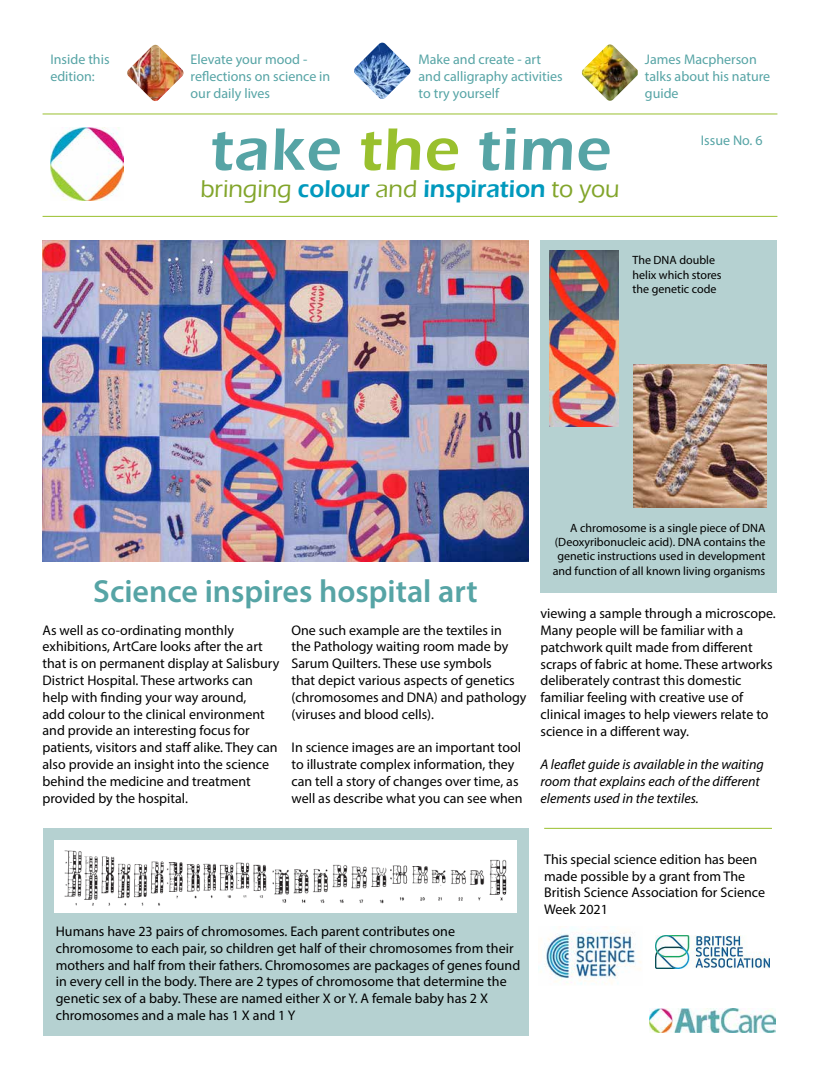
<style>
.page{position:relative;width:820px;height:1078px;background:#fff}
.page>*{position:absolute;margin:0;border:0;box-sizing:border-box;transform-origin:0 0}
.t1{font:600 62px "Eras ITC";letter-spacing:.02em;color:#56a4a5}
.t2{font:600 32px "Myriad Pro";color:#56a4a5}
.t3{font:600 25px "Eras ITC";color:#0099bd;scale:.96 1}
.t4{font:14px/16.8px "Myriad Pro";color:#000}
.t5{font:14px/16.8px "Myriad Pro";color:#56a4a5}
.t6{font:italic 14px/16.8px "Myriad Pro";color:#000}
.t7{font:12px/14.4px "Myriad Pro";color:#000}
.s1{color:#99c02e}
.s2{font-weight:500;color:#82a52b}
</style>
<div class="page">
<div style="left:540px;top:240px;width:237px;height:352px;background:#b5d1d1"></div>
<img style="left:43px;top:240px;width:485px;height:321px">
<div style="left:43px;top:828px;width:485px;height:207px;background:#b5d1d1"></div>
<hr style="left:43px;top:216px;width:734px;height:1px;background:#99c02e">
<hr style="left:43px;top:113px;width:734px;height:1px;background:#99c02e">
<img style="left:127px;top:45px;width:57px;height:56px">
<img style="left:354px;top:43px;width:56px;height:56px">
<img style="left:581px;top:44px;width:56px;height:57px">
<img style="left:649px;top:1008px;width:126px;height:24px">
<img style="left:50px;top:127px;width:73px;height:73px">
<img style="left:633px;top:364px;width:133px;height:143px">
<img style="left:549px;top:250px;width:69px;height:177px">
<img style="left:54px;top:840px;width:462px;height:72px">
<img style="left:538px;top:927px;width:103px;height:57px">
<img style="left:655px;top:935px;width:113px;height:33px">
<hr style="left:544px;top:827px;width:227px;height:1px;background:#99c02e">
<p class="t5" style="left:50px;top:51px;width:61px">Inside this edition:</p>
<p class="t5" style="left:190px;top:51px;width:141px">Elevate your mood - reflections on science in our daily lives</p>
<p class="t5" style="left:418px;top:51px;width:145px">Make and create - art and calligraphy activities to try yourself</p>
<p class="t5" style="left:644px;top:51px;width:127px">James Macpherson talks about his nature guide</p>
<h1 class="t1" style="left:210px;top:114px;width:402px">take <span class="s1">the</span> time</h1>
<h3 class="t3" style="left:200px;top:174px;width:438px"><span class="s2">bringing</span> colour <span class="s2">and</span> inspiration <span class="s2">to you</span></h3>
<p class="t5" style="left:700px;top:131px;width:63px">Issue No. 6</p>
<p class="t7" style="left:632px;top:253px;width:91px">The DNA double helix which stores the genetic code</p>
<h2 class="t2" style="left:93px;top:570px;width:386px">Science inspires hospital art</h2>
<p class="t4" style="left:43px;top:621px;width:238px">As well as co-ordinating monthly exhibitions, ArtCare looks after the art that is on permanent display at Salisbury District Hospital. These artworks can help with finding your way around,<br>add colour to the clinical environment and provide an interesting focus for patients, visitors and staff alike. They can also provide an insight into the science behind the medicine and treatment provided by the hospital.</p>
<p class="t4" style="left:291px;top:621px;width:236px">One such example are the textiles in<br>the Pathology waiting room made by Sarum Quilters. These use symbols<br>that depict various aspects of genetics (chromosomes and DNA) and pathology (viruses and blood cells).</p>
<p class="t4" style="left:291px;top:738px;width:232px">In science images are an important tool to illustrate complex information, they can tell a story of changes over time, as well as describe what you can see when</p>
<p class="t7" style="left:552px;top:520px;width:214px;text-align:right">A chromosome is a single piece of DNA (Deoxyribonucleic acid). DNA contains the genetic instructions used in development and function of all known living organisms</p>
<p class="t4" style="left:540px;top:604px;width:237px">viewing a sample through a microscope.<br>Many people will be familiar with a patchwork quilt made from different scraps of fabric at home. These artworks deliberately contrast this domestic familiar feeling with creative use of clinical images to help viewers relate to science in a different way.</p>
<p class="t6" style="left:540px;top:755px;width:225px">A leaflet guide is available in the waiting room that explains each of the different elements used in the textiles.</p>
<p class="t4" style="left:56px;top:922px;width:465px">Humans have 23 pairs of chromosomes. Each parent contributes one chromosome to each pair, so children get half of their chromosomes from their mothers and half from their fathers. Chromosomes are packages of genes found in every cell in the body. There are 2 types of chromosome that determine the genetic sex of a baby. These are named either X or Y. A female baby has 2 X chromosomes and a male has 1 X and 1 Y</p>
<p class="t4" style="left:544px;top:850px;width:222px">This special science edition has been made possible by a grant from The<br>British Science Association for Science<br>Week 2021</p>
</div>
